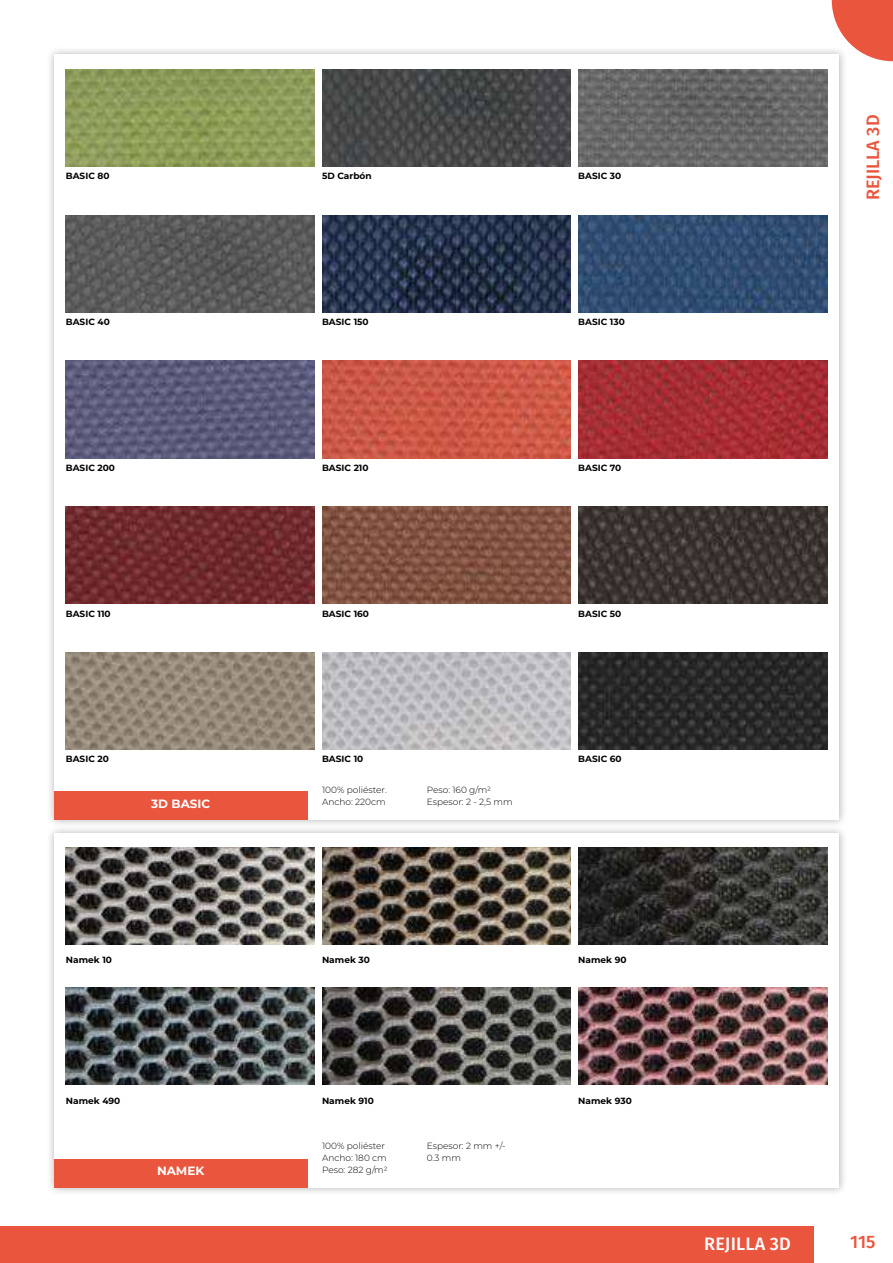
<style>
.page{position:relative;width:893px;height:1263px;background:#fff}
.page>*{position:absolute;margin:0;border:0;box-sizing:border-box;transform-origin:0 0}
.t1{font:500 18px "Fira Sans";color:#ea553d}
.t2{font:500 18px "Fira Sans";letter-spacing:.01em;color:#fff}
.t3{font:700 12px "Montserrat";color:#fff}
.t4{font:700 9px "Montserrat";color:#000}
.t5{font:300 9px/12px "Montserrat";color:#000}
</style>
<div class="page">
<div style="left:46px;top:47px;width:801px;height:781px;background:#000;opacity:.3"></div>
<div style="left:54px;top:55px;width:785px;height:765px;background:#fff"></div>
<div style="left:46px;top:825px;width:801px;height:371px;background:#000;opacity:.3"></div>
<div style="left:54px;top:833px;width:785px;height:355px;background:#fff"></div>
<div style="left:0;top:1226px;width:813px;height:37px;background:#ea553d"></div>
<svg style="left:832px;top:0;width:61px;height:61px"></svg>
<div style="left:54px;top:792px;width:253px;height:28px;background:#ea553d"></div>
<div style="left:54px;top:1159px;width:253px;height:29px;background:#ea553d"></div>
<img style="left:66px;top:69px;width:249px;height:97px">
<img style="left:322px;top:69px;width:249px;height:97px">
<img style="left:578px;top:69px;width:249px;height:97px">
<img style="left:66px;top:215px;width:249px;height:97px">
<img style="left:322px;top:215px;width:249px;height:97px">
<img style="left:578px;top:215px;width:249px;height:97px">
<img style="left:66px;top:361px;width:249px;height:97px">
<img style="left:322px;top:361px;width:249px;height:97px">
<img style="left:578px;top:361px;width:249px;height:97px">
<img style="left:66px;top:507px;width:249px;height:97px">
<img style="left:322px;top:507px;width:249px;height:97px">
<img style="left:578px;top:507px;width:249px;height:97px">
<img style="left:66px;top:847px;width:249px;height:97px">
<img style="left:322px;top:847px;width:249px;height:97px">
<img style="left:578px;top:847px;width:249px;height:97px">
<img style="left:66px;top:653px;width:249px;height:97px">
<img style="left:322px;top:653px;width:249px;height:97px">
<img style="left:578px;top:653px;width:249px;height:97px">
<img style="left:66px;top:987px;width:249px;height:98px">
<img style="left:322px;top:987px;width:249px;height:98px">
<img style="left:578px;top:987px;width:249px;height:98px">
<p class="t4" style="left:66px;top:169px;width:45px">BASIC 80</p>
<p class="t4" style="left:322px;top:169px;width:51px">5D Carbón</p>
<p class="t4" style="left:578px;top:169px;width:45px">BASIC 30</p>
<p class="t4" style="left:66px;top:315px;width:45px">BASIC 40</p>
<p class="t4" style="left:322px;top:315px;width:48px">BASIC 150</p>
<p class="t4" style="left:578px;top:315px;width:48px">BASIC 130</p>
<p class="t4" style="left:66px;top:461px;width:51px">BASIC 200</p>
<p class="t4" style="left:322px;top:461px;width:48px">BASIC 210</p>
<p class="t4" style="left:578px;top:461px;width:45px">BASIC 70</p>
<p class="t4" style="left:66px;top:607px;width:46px">BASIC 110</p>
<p class="t4" style="left:322px;top:607px;width:48px">BASIC 160</p>
<p class="t4" style="left:578px;top:607px;width:45px">BASIC 50</p>
<p class="t4" style="left:66px;top:753px;width:45px">BASIC 20</p>
<p class="t4" style="left:322px;top:753px;width:43px">BASIC 10</p>
<p class="t4" style="left:578px;top:753px;width:45px">BASIC 60</p>
<h2 class="t3" style="left:151px;top:795px;width:61px">3D BASIC</h2>
<p class="t5" style="left:322px;top:783px;width:66px">100% poliéster.<br>Ancho: 220cm</p>
<p class="t5" style="left:427px;top:783px;width:87px">Peso: 160 g/m2<br>Espesor: 2 - 2,5 mm</p>
<p class="t4" style="left:66px;top:953px;width:48px">Namek 10</p>
<p class="t4" style="left:322px;top:953px;width:49px">Namek 30</p>
<p class="t4" style="left:578px;top:953px;width:50px">Namek 90</p>
<p class="t4" style="left:66px;top:1094px;width:56px">Namek 490</p>
<p class="t4" style="left:322px;top:1094px;width:53px">Namek 910</p>
<p class="t4" style="left:578px;top:1094px;width:55px">Namek 930</p>
<h2 class="t3" style="left:157px;top:1162px;width:49px">NAMEK</h2>
<p class="t5" style="left:322px;top:1139px;width:67px">100% poliéster<br>Ancho: 180 cm<br>Peso: 282 g/m2</p>
<p class="t5" style="left:427px;top:1139px;width:80px">Espesor: 2 mm +/-<br>0.3 mm</p>
<h1 class="t1" style="left:858px;top:200px;width:87px;rotate:-90deg">REJILLA 3D</h1>
<h1 class="t2" style="left:704px;top:1229px;width:88px">REJILLA 3D</h1>
<h1 class="t1" style="left:850px;top:1227px;width:27px">115</h1>
</div>
